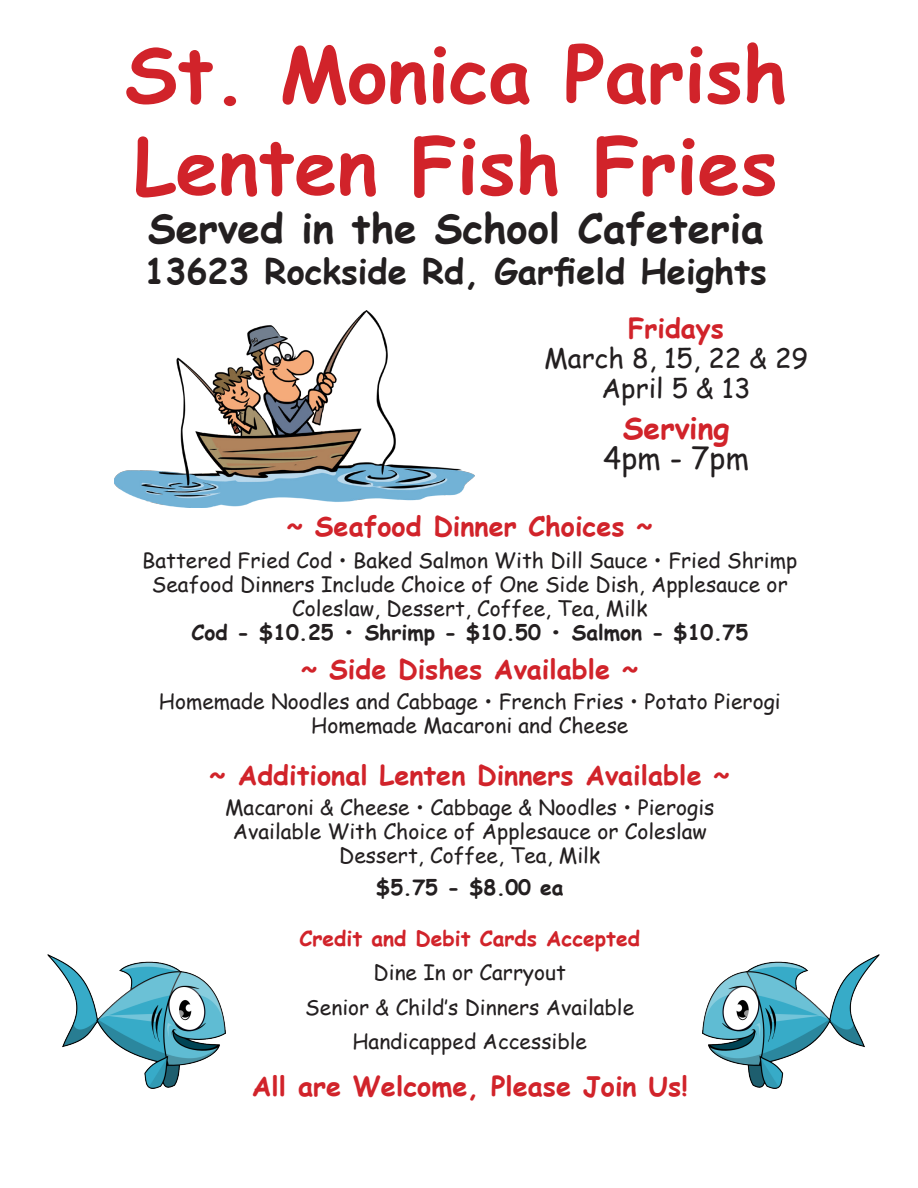
<style>
.page{position:relative;width:918px;height:1188px;background:#fff}
.page>*{position:absolute;margin:0;border:0;box-sizing:border-box;transform-origin:0 0}
.t1{font:700 76.5px "Comic Sans MS";color:#d1232a}
.t2{font:700 40.5px "Comic Sans MS";color:#231f20}
.t3{font:700 34.5px "Comic Sans MS";color:#231f20}
.t4{font:700 30px "Comic Sans MS";color:#d1232a}
.t5{font:30px "Comic Sans MS";color:#231f20}
.t6{font:700 27px "Comic Sans MS";color:#d1232a}
.t7{font:27px "Comic Sans MS";color:#231f20}
.t8{font:21px "Comic Sans MS";color:#231f20}
.t9{font:700 21px "Comic Sans MS";color:#231f20}
.t10{font:700 21px "Comic Sans MS";color:#d1232a}
</style>
<div class="page">
<img style="left:702px;top:955px;width:178px;height:133px">
<img style="left:48px;top:955px;width:177px;height:133px">
<img style="left:114px;top:310px;width:360px;height:197px">
<p class="t1" style="left:124px;top:18px;width:664px">St. Monica Parish</p>
<p class="t1" style="left:134px;top:110px;width:646px">Lenten Fish Fries</p>
<p class="t2" style="left:148px;top:198px;width:618px">Served in the School Cafeteria</p>
<p class="t3" style="left:144px;top:246px;width:624px">13623 Rockside Rd, Garfield Heights</p>
<p class="t6" style="left:628px;top:308px;width:97px">Fridays</p>
<p class="t7" style="left:544px;top:338px;width:266px">March 8, 15, 22 &amp; 29</p>
<p class="t7" style="left:602px;top:368px;width:151px">April 5 &amp; 13</p>
<p class="t4" style="left:623px;top:405px;width:108px">Serving</p>
<p class="t5" style="left:603px;top:435px;width:147px">4pm - 7pm</p>
<p class="t6" style="left:287px;top:507px;width:368px">~ Seafood Dinner Choices ~</p>
<p class="t8" style="left:142px;top:545px;width:657px">Battered Fried Cod • Baked Salmon With Dill Sauce • Fried Shrimp</p>
<p class="t8" style="left:152px;top:569px;width:637px">Seafood Dinners Include Choice of One Side Dish, Applesauce or</p>
<p class="t8" style="left:292px;top:593px;width:357px">Coleslaw, Dessert, Coffee, Tea, Milk</p>
<p class="t9" style="left:191px;top:617px;width:558px">Cod - $10.25 • Shrimp - $10.50 • Salmon - $10.75</p>
<p class="t6" style="left:301px;top:649px;width:339px">~ Side Dishes Available ~</p>
<p class="t8" style="left:159px;top:686px;width:623px">Homemade Noodles and Cabbage • French Fries • Potato Pierogi</p>
<p class="t8" style="left:311px;top:710px;width:319px">Homemade Macaroni and Cheese</p>
<p class="t6" style="left:210px;top:755px;width:522px">~ Additional Lenten Dinners Available ~</p>
<p class="t8" style="left:225px;top:792px;width:491px">Macaroni &amp; Cheese • Cabbage &amp; Noodles • Pierogis</p>
<p class="t8" style="left:233px;top:816px;width:476px">Available With Choice of Applesauce or Coleslaw</p>
<p class="t8" style="left:339px;top:840px;width:263px">Dessert, Coffee, Tea, Milk</p>
<p class="t9" style="left:376px;top:871px;width:189px">$5.75 - $8.00 ea</p>
<p class="t10" style="left:299px;top:923px;width:342px">Credit and Debit Cards Accepted</p>
<p class="t8" style="left:374px;top:957px;width:194px">Dine In or Carryout</p>
<p class="t8" style="left:305px;top:992px;width:330px">Senior &amp; Child’s Dinners Available</p>
<p class="t8" style="left:352px;top:1026px;width:236px">Handicapped Accessible</p>
<p class="t6" style="left:252px;top:1066px;width:438px">All are Welcome, Please Join Us!</p>
</div>
